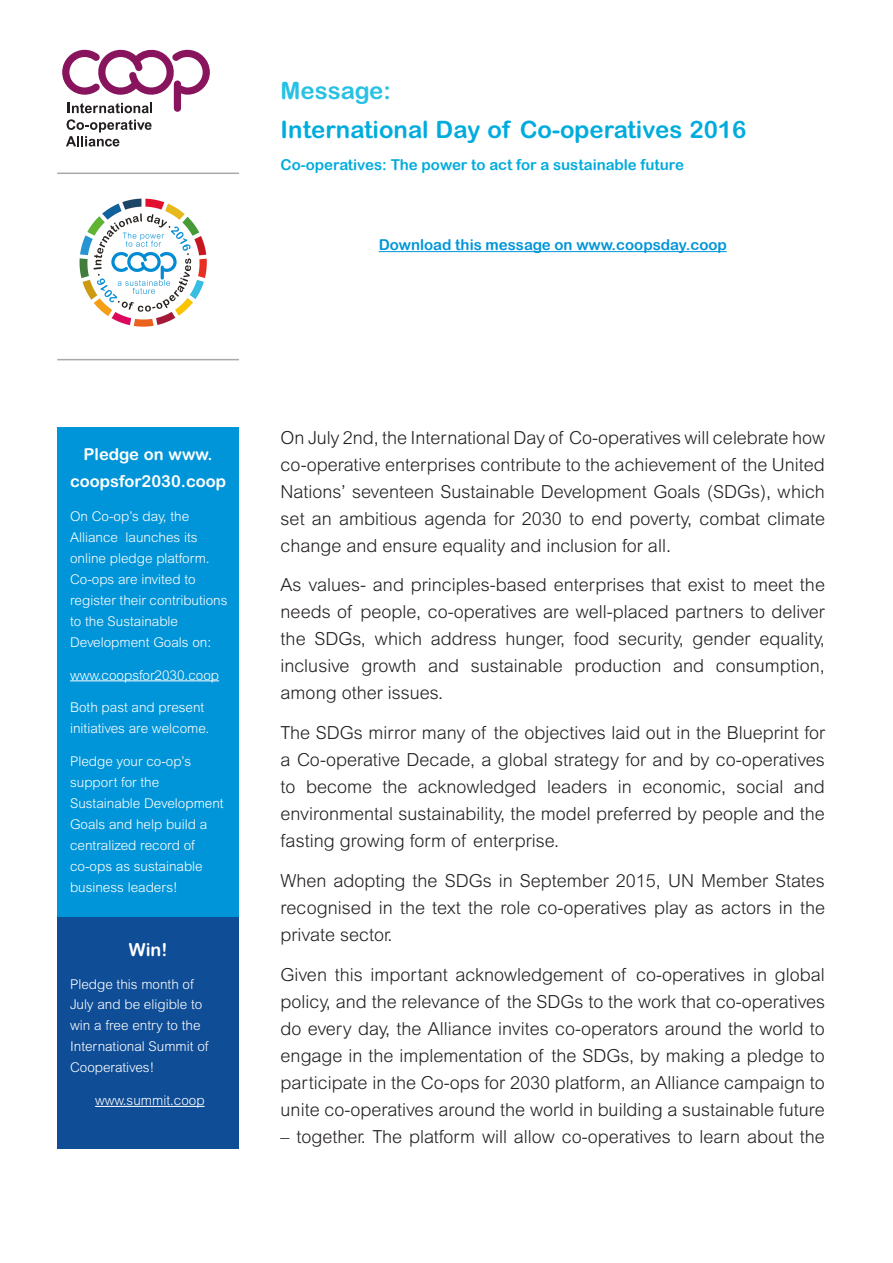
<style>
.page{position:relative;width:893px;height:1263px;background:#fff}
.page>*{position:absolute;margin:0;border:0;box-sizing:border-box;transform-origin:0 0}
.t1{font:700 24px "Arial Rounded MT Pro";color:#00acdd}
.t2{font:700 24px "Arial Rounded MT Pro";color:#27c1e4}
.t3{font:300 18px/27px "Arial MT Std";color:#231f20;text-align:justify}
.t4{font:700 18px "Arial Rounded MT Pro";color:#fff}
.t5{font:700 16.5px/27px "Arial Rounded MT Pro";color:#fff;text-align:center}
.t6{font:15px "Arial Rounded MT Bold";color:#00acdd}
.t7{font:15px "Arial Rounded MT Bold";color:#0095d9}
.Paragraph_Style_1_co{font:300 13.5px/20.9px "Arial MT Std";color:#fff}
</style>
<div class="page">
<svg style="left:66px;top:119px;width:86px;height:28px"></svg>
<svg style="left:62px;top:50px;width:148px;height:63px"></svg>
<img style="left:79px;top:199px;width:128px;height:128px">
<hr style="left:57px;top:173px;width:182px;height:1px;background:#a8a9ad">
<hr style="left:57px;top:359px;width:182px;height:1px;background:#a8a9ad">
<div style="left:57px;top:427px;width:182px;height:545px;background:#0095d9"></div>
<hr style="left:70px;top:680px;width:149px;height:1px;background:#fff">
<hr style="left:379px;top:251px;width:348px;height:1px;background:#0095d9">
<div style="left:57px;top:917px;width:182px;height:232px;background:#0f4d96"></div>
<hr style="left:95px;top:1106px;width:110px;height:1px;background:#fff">
<p class="t2" style="left:281px;top:76px;width:112px">Message:</p>
<p class="t1" style="left:281px;top:115px;width:467px">International Day of Co-operatives 2016</p>
<p class="t6" style="left:281px;top:156px;width:405px">Co-operatives: The power to act for a sustainable future</p>
<p class="t7" style="left:379px;top:236px;width:350px">Download this message on www.coopsday.coop</p>
<p class="t5" style="left:70px;top:441px;width:157px">Pledge on www. coopsfor2030.coop</p>
<p class="Paragraph_Style_1_co" style="left:70px;top:506px;width:159px">On Co-op’s day, the<br>Alliance launches its online pledge platform.<br>Co-ops are invited to register their contributions to the Sustainable<br>Development Goals on:</p>
<p class="Paragraph_Style_1_co" style="left:70px;top:664px;width:151px">www.coopsfor2030.coop</p>
<p class="Paragraph_Style_1_co" style="left:70px;top:697px;width:141px">Both past and present initiatives are welcome.</p>
<p class="Paragraph_Style_1_co" style="left:70px;top:751px;width:155px">Pledge your co-op’s support for the<br>Sustainable Development<br>Goals and help build a centralized record of co-ops as sustainable business leaders!</p>
<p class="t4" style="left:129px;top:939px;width:40px">Win!</p>
<p class="Paragraph_Style_1_co" style="left:70px;top:973px;width:140px">Pledge this month of<br>July and be eligible to win a free entry to the<br>International Summit of<br>Cooperatives!</p>
<p class="Paragraph_Style_1_co" style="left:95px;top:1090px;width:111px">www.summit.coop</p>
<p class="t3" style="left:281px;top:424px;width:546px">On July 2nd, the International Day of Co-operatives will celebrate how co-operative enterprises contribute to the achievement of the United Nations’ seventeen Sustainable Development Goals (SDGs), which set an ambitious agenda for 2030 to end poverty, combat climate change and ensure equality and inclusion for all.</p>
<p class="t3" style="left:281px;top:571px;width:546px">As values- and principles-based enterprises that exist to meet the needs of people, co-operatives are well-placed partners to deliver the SDGs, which address hunger, food security, gender equality, inclusive growth and sustainable production and consumption, among other issues.</p>
<p class="t3" style="left:281px;top:719px;width:546px">The SDGs mirror many of the objectives laid out in the Blueprint for a Co-operative Decade, a global strategy for and by co-operatives to become the acknowledged leaders in economic, social and environmental sustainability, the model preferred by people and the fasting growing form of enterprise.</p>
<p class="t3" style="left:281px;top:867px;width:546px">When adopting the SDGs in September 2015, UN Member States recognised in the text the role co-operatives play as actors in the private sector.</p>
<p class="t3" style="left:281px;top:961px;width:546px">Given this important acknowledgement of co-operatives in global policy, and the relevance of the SDGs to the work that co-operatives do every day, the Alliance invites co-operators around the world to engage in the implementation of the SDGs, by making a pledge to participate in the Co-ops for 2030 platform, an Alliance campaign to unite co-operatives around the world in building a sustainable future</p>
<p class="t3" style="left:281px;top:1123px;width:546px">– together. The platform will allow co-operatives to learn about the</p>
</div>
